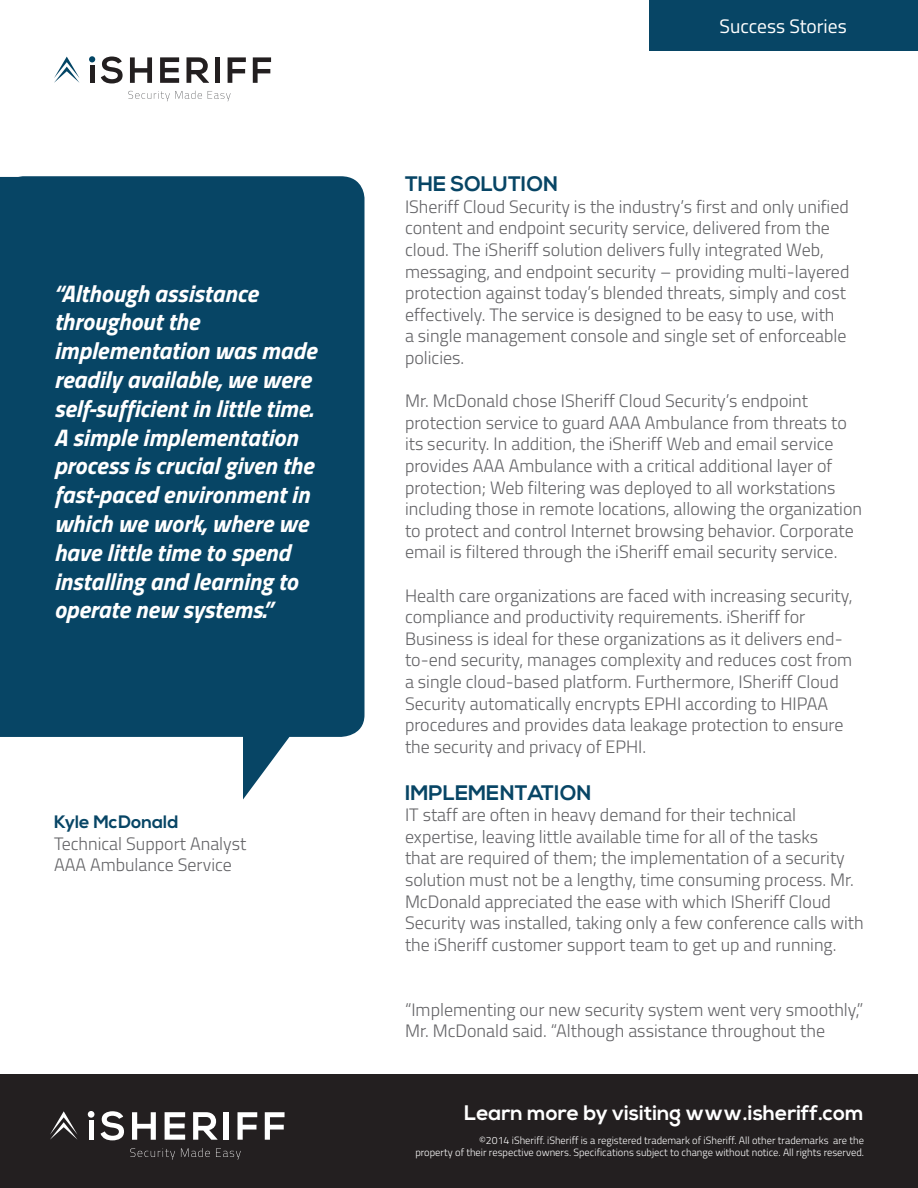
<style>
.page{position:relative;width:918px;height:1188px;background:#fff}
.page>*{position:absolute;margin:0;border:0;box-sizing:border-box;transform-origin:0 0}
.t1{font:italic 700 24px/28.8px "Titillium";color:#fff}
.t2{font:700 21px "Nexa";color:#fff}
.t3{font:700 21px "Nexa";color:#074565}
.t4{font:19.5px "Titillium";color:#fff}
.t5{font:300 18px/21.6px "Titillium";color:#636366}
.t6{font:700 18px "Nexa";color:#074565}
.t7{font:300 10.5px/12.6px "Titillium";color:#fff;text-align:right}
</style>
<div class="page">
<div style="left:649px;top:1px;width:268px;height:50px;background:#074565"></div>
<div style="left:0;top:1074px;width:918px;height:114px;background:#231f20"></div>
<svg style="left:0;top:176px;width:365px;height:623px;background:#1e5673"></svg>
<hr style="left:89px;top:1120px;width:4px;height:20px;background:#fff">
<svg style="left:101px;top:1111px;width:23px;height:29px"></svg>
<svg style="left:132px;top:1112px;width:24px;height:28px"></svg>
<svg style="left:165px;top:1112px;width:20px;height:28px"></svg>
<svg style="left:193px;top:1112px;width:24px;height:28px"></svg>
<div style="left:224px;top:1112px;width:5px;height:28px;background:#fff"></div>
<svg style="left:238px;top:1112px;width:19px;height:28px"></svg>
<svg style="left:265px;top:1112px;width:20px;height:28px"></svg>
<div style="left:88px;top:1111px;width:6px;height:7px;background:#fff;border-radius:50%"></div>
<svg style="left:50px;top:1111px;width:28px;height:29px"></svg>
<svg style="left:130px;top:1148px;width:45px;height:12px"></svg>
<svg style="left:181px;top:1148px;width:29px;height:9px"></svg>
<svg style="left:216px;top:1148px;width:25px;height:12px"></svg>
<hr style="left:90px;top:65px;width:4px;height:18px;background:#231f20">
<svg style="left:101px;top:57px;width:22px;height:26px"></svg>
<svg style="left:130px;top:57px;width:22px;height:26px"></svg>
<svg style="left:160px;top:57px;width:19px;height:26px"></svg>
<svg style="left:187px;top:57px;width:22px;height:26px"></svg>
<hr style="left:215px;top:57px;width:4px;height:26px;background:#231f20">
<svg style="left:228px;top:57px;width:18px;height:26px"></svg>
<svg style="left:253px;top:57px;width:18px;height:26px"></svg>
<svg style="left:89px;top:56px;width:6px;height:6px"></svg>
<svg style="left:54px;top:57px;width:26px;height:26px"></svg>
<svg style="left:128px;top:91px;width:74px;height:10px"></svg>
<svg style="left:208px;top:91px;width:23px;height:10px"></svg>
<p class="t1" style="left:54px;top:277px;width:264px">“Although assistance throughout the implementation was made readily available, we were self-sufficient in little time.<br>A simple implementation process is crucial given the fast-paced environment in which we work, where we have little time to spend installing and learning to operate new systems.”</p>
<p class="t6" style="left:54px;top:811px;width:126px">Kyle McDonald</p>
<p class="t5" style="left:54px;top:832px;width:194px">Technical Support Analyst</p>
<p class="t5" style="left:54px;top:853px;width:179px">AAA Ambulance Service</p>
<p class="t4" style="left:720px;top:12px;width:129px">Success Stories</p>
<p class="t3" style="left:405px;top:172px;width:155px">THE SOLUTION</p>
<p class="t5" style="left:405px;top:195px;width:446px">ISheriff Cloud Security is the industry’s first and only unified content and endpoint security service, delivered from the cloud. The iSheriff solution delivers fully integrated Web, messaging, and endpoint security – providing multi-layered protection against today’s blended threats, simply and cost effectively. The service is designed to be easy to use, with<br>a single management console and single set of enforceable policies.</p>
<p class="t5" style="left:405px;top:389px;width:405px">Mr. McDonald chose ISheriff Cloud Security’s endpoint</p>
<p class="t5" style="left:405px;top:411px;width:459px">protection service to guard AAA Ambulance from threats to its security. In addition, the iSheriff Web and email service provides AAA Ambulance with a critical additional layer of protection; Web filtering was deployed to all workstations including those in remote locations, allowing the organization to protect and control Internet browsing behavior. Corporate email is filtered through the iSheriff email security service.</p>
<p class="t5" style="left:405px;top:584px;width:449px">Health care organizations are faced with increasing security,</p>
<p class="t5" style="left:405px;top:605px;width:402px">compliance and productivity requirements. iSheriff for</p>
<p class="t5" style="left:405px;top:627px;width:449px">Business is ideal for these organizations as it delivers end&shy;to-end security, manages complexity and reduces cost from a single cloud-based platform. Furthermore, ISheriff Cloud Security automatically encrypts EPHI according to HIPAA procedures and provides data leakage protection to ensure the security and privacy of EPHI.</p>
<p class="t3" style="left:405px;top:780px;width:188px">IMPLEMENTATION</p>
<p class="t5" style="left:405px;top:803px;width:460px">IT staff are often in heavy demand for their technical expertise, leaving little available time for all of the tasks<br>that are required of them; the implementation of a security solution must not be a lengthy, time consuming process. Mr.<br>McDonald appreciated the ease with which ISheriff Cloud Security was installed, taking only a few conference calls with the iSheriff customer support team to get up and running.</p>
<p class="t5" style="left:405px;top:998px;width:460px">“Implementing our new security system went very smoothly,”<br>Mr. McDonald said. “Although assistance throughout the</p>
<p class="t2" style="left:464px;top:1100px;width:401px">Learn more by visiting www.isheriff.com</p>
<p class="t7" style="left:415px;top:1133px;width:450px">©2014 iSheriff. iSheriff is a registered trademark of iSheriff. All other trademarks are the<br>property of their respective owners. Specifications subject to change without notice. All rights reserved.</p>
</div>
